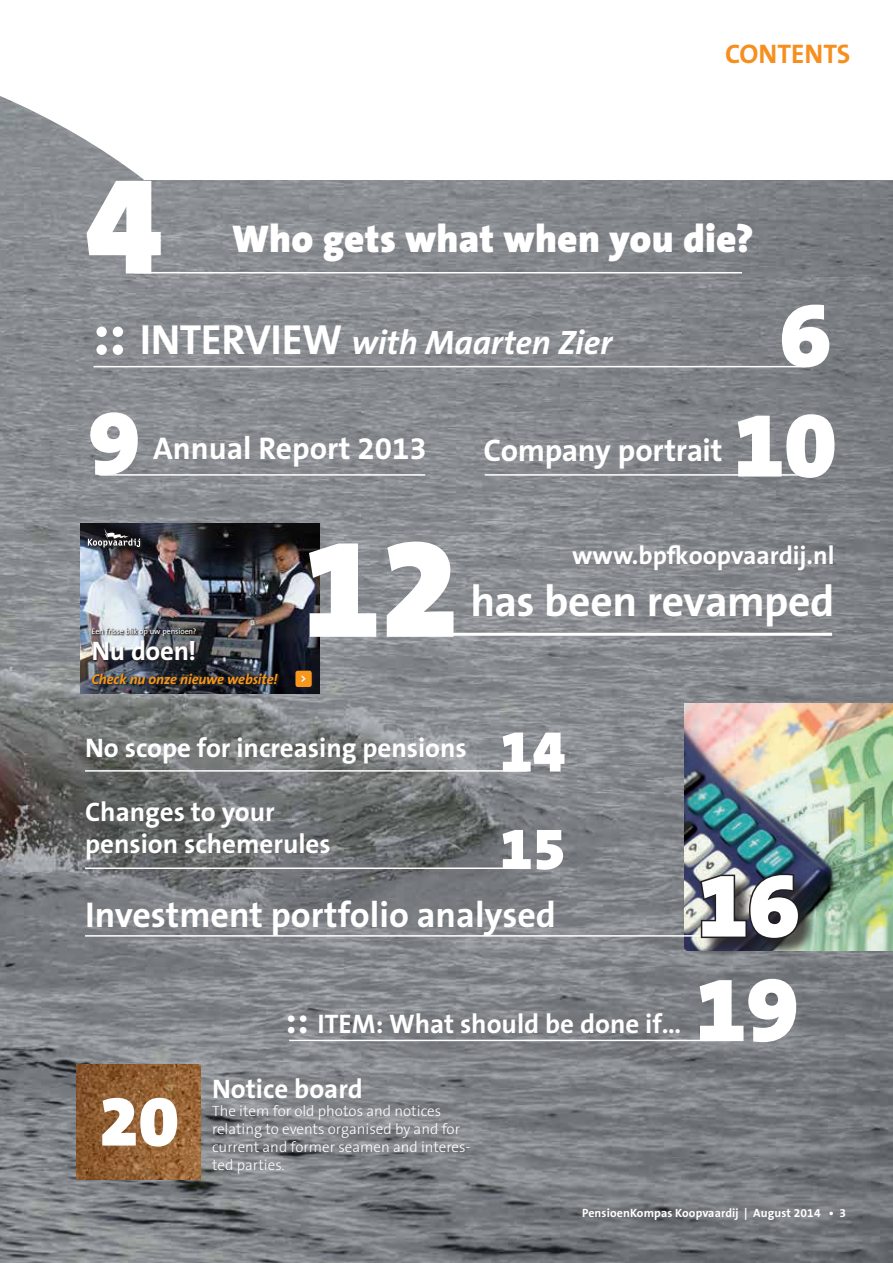
<style>
.page{position:relative;width:893px;height:1263px;background:#fff}
.page>*{position:absolute;margin:0;border:0;box-sizing:border-box;transform-origin:0 0}
.t1{font:900 143.7px "The Sans B W9";color:#fff}
.t2{font:900 142.5px "The Sans B W9";color:#fff}
.t3{font:900 93.75px "The Sans B W9";color:#fff}
.t4{font:900 93px "The Sans B W9";color:#fff}
.t5{font:900 72px "The Sans B W9";color:#fff}
.t6{font:900 60px "The Sans B W9";color:#fff}
.t7{font:700 43.5px "The Sans B W7";letter-spacing:-.01em;color:#fff}
.t8{font:900 39px "The Sans B W9";letter-spacing:.005em;color:#fff}
.t9{font:700 36px "The Sans B W7";color:#fff}
.t10{font:italic 700 34.05px "The Sans B W7";letter-spacing:-.005em;color:#fff}
.t11{font:700 31.5px "The Sans B W7";color:#fff}
.t12{font:700 27px/32.4px "The Sans B W7";color:#fff}
.t13{font:700 27px "The Sans B W7";color:#f68f1e}
.t14{font:700 26.85px "The Sans B W7";letter-spacing:-.015em;color:#fff}
.t15{font:700 25.5px "The Sans B W7";color:#fff}
.t16{font:300 15px/18px "The Sans B W3";color:#fff}
.t17{font:italic 700 14.25px "The Sans B W7";letter-spacing:-.01em;color:#f7971d}
.t18{font:700 12px "The Sans B W7";letter-spacing:.01em;color:#fff}
.t19{font:700 10.8px "The Sans B W7";color:#fff}
.t20{font:7.95px "The Sans B W5 Plain";letter-spacing:-.015em;color:#fff}
.s1{font-style:normal;font-size:63.6px}
.s2{font-style:normal;font-size:42.3px}
.s3{font-size:40.5px}
</style>
<div class="page">
<img style="left:0;top:96px;width:893px;height:1167px">
<img style="left:685px;top:704px;width:208px;height:246px">
<hr style="left:85px;top:867px;width:442px;height:2px;background:#fff">
<hr style="left:85px;top:770px;width:442px;height:2px;background:#fff">
<hr style="left:409px;top:633px;width:423px;height:3px;background:#fff">
<img style="left:77px;top:1065px;width:124px;height:115px">
<hr style="left:94px;top:366px;width:711px;height:1px;background:#fff">
<hr style="left:485px;top:474px;width:313px;height:2px;background:#fff">
<hr style="left:85px;top:935px;width:617px;height:2px;background:#fff">
<hr style="left:134px;top:272px;width:608px;height:1px;background:#fff">
<img style="left:81px;top:523px;width:238px;height:170px">
<div style="left:293px;top:668px;width:23px;height:24px;background:#231f20;opacity:.75"></div>
<div style="left:295px;top:671px;width:17px;height:16px;background:#f7971d;border-radius:2px"></div>
<svg style="left:91px;top:673px;width:190px;height:14px;background:#2e3138"></svg>
<svg style="left:92px;top:627px;width:107px;height:36px;background:#5c5d63"></svg>
<svg style="left:87px;top:528px;width:56px;height:22px"></svg>
<svg style="left:88px;top:528px;width:52px;height:19px"></svg>
<div style="left:703px;top:876px;width:115px;height:81px;background:#231f20;opacity:.75"></div>
<svg style="left:699px;top:872px;width:102px;height:69px;background:#505058"></svg>
<hr style="left:99px;top:474px;width:326px;height:2px;background:#fff">
<hr style="left:289px;top:1040px;width:442px;height:1px;background:#fff">
<h2 class="t2" style="left:85px;top:134px;width:80px">4</h2>
<h3 class="t13" style="left:725px;top:36px;width:127px">CONTENTS</h3>
<h3 class="t8" style="left:232px;top:214px;width:523px">Who gets what when you die?</h3>
<h3 class="t10" style="left:91px;top:321px;width:522px"><span class="s1">::</span> <span class="s2">INTERVIEW</span> with Maarten Zier</h3>
<h3 class="t4" style="left:780px;top:275px;width:53px">6</h3>
<h3 class="t4" style="left:89px;top:383px;width:53px">9</h3>
<h3 class="t11" style="left:153px;top:429px;width:275px">Annual Report 2013</h3>
<h3 class="t11" style="left:483px;top:430px;width:241px">Company portrait</h3>
<h3 class="t3" style="left:733px;top:385px;width:105px">10</h3>
<p class="t20" style="left:92px;top:626px;width:106px">Een frisse blik op uw pensioen?</p>
<h3 class="t14" style="left:92px;top:634px;width:107px">Nu doen!</h3>
<h1 class="t1" style="left:302px;top:496px;width:160px">12</h1>
<p class="t17" style="left:91px;top:670px;width:188px">Check nu onze nieuwe website!</p>
<p class="t19" style="left:300px;top:672px;width:7px">&gt;</p>
<h3 class="t15" style="left:572px;top:539px;width:264px">www.bpfkoopvaardij.nl</h3>
<h3 class="t7" style="left:470px;top:574px;width:366px">has been revamped</h3>
<h3 class="t12" style="left:85px;top:732px;width:383px">No scope for increasing pensions</h3>
<h3 class="t12" style="left:85px;top:796px;width:247px">Changes to your pension schemerules</h3>
<h3 class="t6" style="left:500px;top:713px;width:67px">14</h3>
<h3 class="t6" style="left:500px;top:810px;width:67px">15</h3>
<h3 class="t9" style="left:85px;top:892px;width:472px">Investment portfolio analysed</h3>
<h3 class="t5" style="left:99px;top:1075px;width:81px">20</h3>
<h3 class="t12" style="left:285px;top:1008px;width:398px"><span class="s3">::</span> ITEM: What should be done if...</h3>
<h3 class="t12" style="left:212px;top:1073px;width:152px">Notice board</h3>
<p class="t16" style="left:212px;top:1102px;width:260px">The item for old photos and notices relating to events organised by and for current and former seamen and interes&shy;ted parties.</p>
<h3 class="t4" style="left:697px;top:845px;width:104px">16</h3>
<h3 class="t3" style="left:695px;top:949px;width:105px">19</h3>
<p class="t18" style="left:582px;top:1205px;width:266px">PensioenKompas Koopvaardij | August 2014 • 3</p>
</div>
